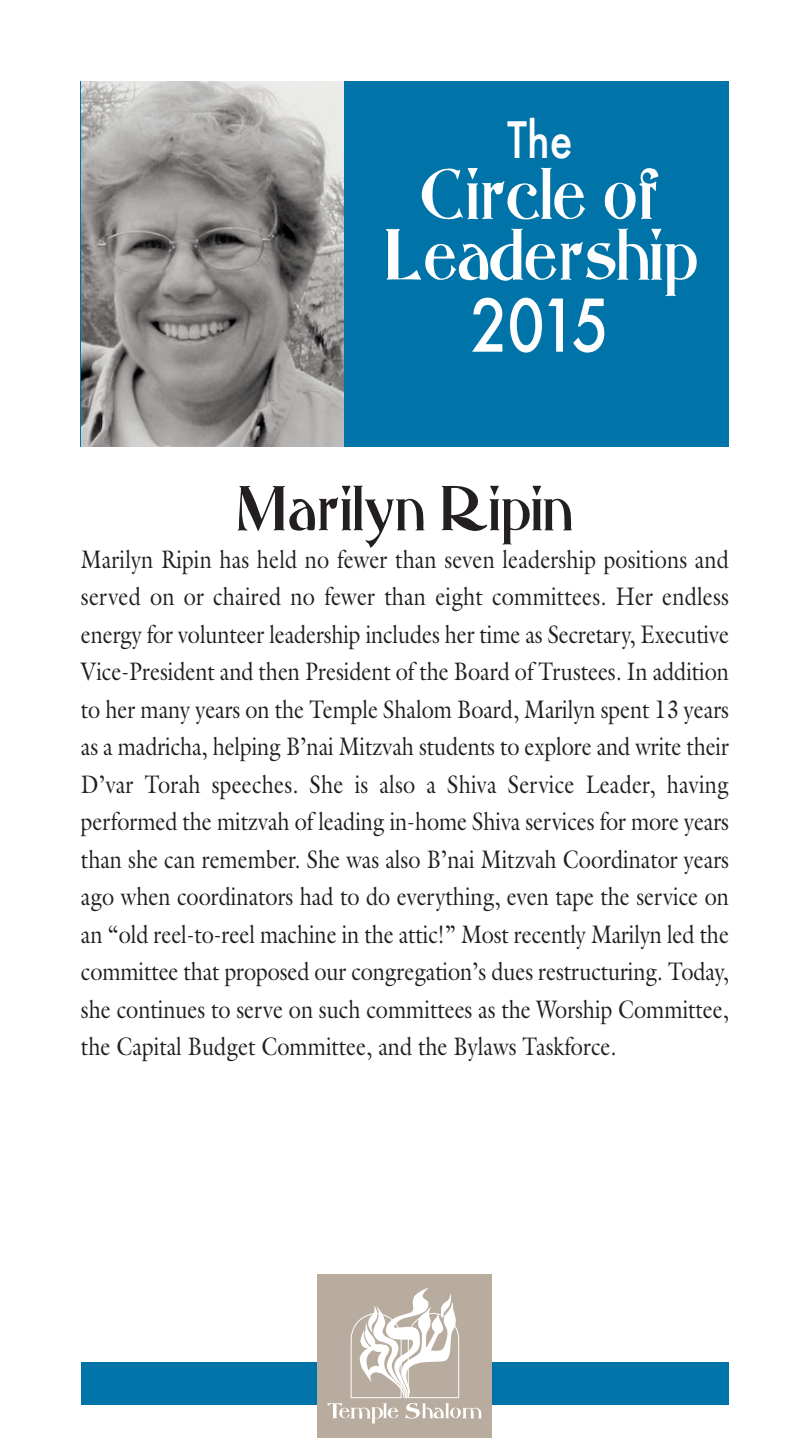
<style>
.page{position:relative;width:810px;height:1440px;background:#fff}
.page>*{position:absolute;margin:0;border:0;box-sizing:border-box;transform-origin:0 0}
.t1{font:70.5px/60.8px "Abbess";color:#fff;text-align:center;scale:.85 1}
.t2{font:500 70.5px "Futura";color:#fff;scale:.85 1}
.t3{font:61.5px "Abbess";color:#231f20;scale:.85 1}
.t4{font:500 48.75px "Futura";color:#fff;scale:.85 1}
.t5{font:25.5px/37.5px "Galliard";color:#231f20;text-align:justify;scale:.85 1}
</style>
<div class="page">
<div style="left:81px;top:81px;width:648px;height:366px;background:#0074a9"></div>
<img style="left:81px;top:81px;width:262px;height:366px">
<div style="left:81px;top:1362px;width:648px;height:42px;background:#0074a9"></div>
<div style="left:317px;top:1274px;width:174px;height:164px;background:#b8ac9f"></div>
<svg style="left:327px;top:1288px;width:155px;height:136px"></svg>
<h3 class="t4" style="left:507px;top:113px;width:79px">The</h3>
<h1 class="t1" style="left:382px;top:164px;width:372px">Circle of<br>Leadership</h1>
<h1 class="t2" style="left:471px;top:286px;width:165px">2015</h1>
<h2 class="t3" style="left:237px;top:473px;width:397px">Marilyn Ripin</h2>
<p class="t5" style="left:81px;top:540px;width:764px">Marilyn Ripin has held no fewer than seven leadership positions and served on or chaired no fewer than eight committees. Her endless energy for volunteer leadership includes her time as Secretary, Executive Vice-President and then President of the Board of Trustees. In addition to her many years on the Temple Shalom Board, Marilyn spent 13 years as a madricha, helping B’nai Mitzvah students to explore and write their D’var Torah speeches. She is also a Shiva Service Leader, having performed the mitzvah of leading in-home Shiva services for more years than she can remember. She was also B’nai Mitzvah Coordinator years ago when coordinators had to do everything, even tape the service on an “old reel-to-reel machine in the attic!” Most recently Marilyn led the committee that proposed our congregation’s dues restructuring. Today, she continues to serve on such committees as the Worship Committee, the Capital Budget Committee, and the Bylaws Taskforce.</p>
</div>
